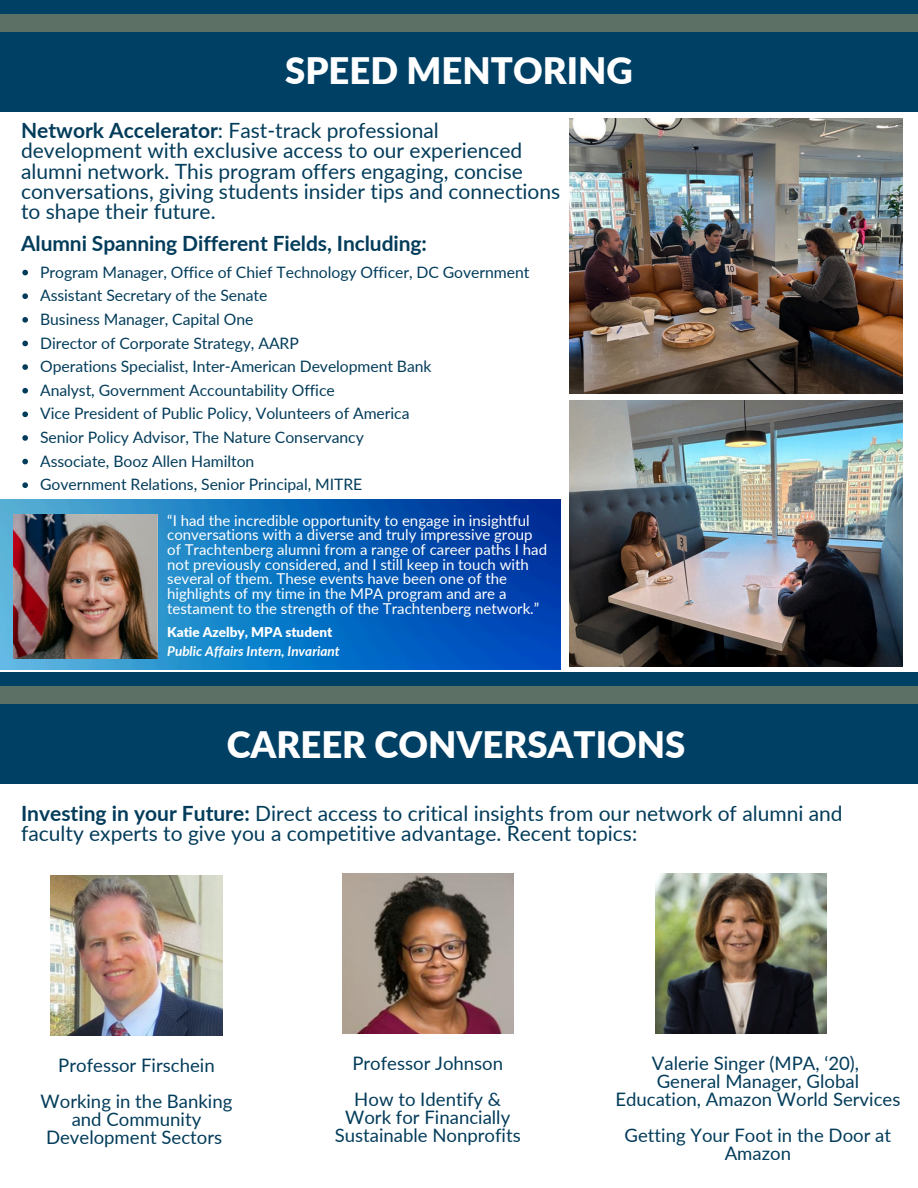
<style>
.page{position:relative;width:918px;height:1188px;background:#fff}
.page>*{position:absolute;margin:0;border:0;box-sizing:border-box;transform-origin:0 0}
.t1{font:900 36.45px "Lato";color:#fff}
.t2{font:21px/20.2px "Lato";color:#033c5a}
.t3{font:700 21px "Lato";letter-spacing:-.005em;color:#033c5a}
.t4{font:18.6px/18px "Lato";color:#033c5a;text-align:center}
.t5{font:15.75px "Lato";letter-spacing:-.005em;color:#033c5a}
.t6{font:15px/14.7px "Lato";color:#fff}
.t7{font:italic 700 13.5px "Lato";color:#fff}
.t8{font:900 13.5px "Lato";color:#fff}
.s1{font-weight:700}
</style>
<div class="page">
<div style="left:0;top:0;width:918px;height:111px;background:#004065"></div>
<div style="left:0;top:14px;width:918px;height:17px;background:#5d7066"></div>
<img style="left:0;top:500px;width:560px;height:170px">
<img style="left:13px;top:515px;width:145px;height:144px">
<div style="left:0;top:672px;width:918px;height:112px;background:#004065"></div>
<div style="left:0;top:687px;width:918px;height:17px;background:#5d7066"></div>
<img style="left:51px;top:876px;width:171px;height:160px">
<img style="left:342px;top:873px;width:171px;height:160px">
<img style="left:655px;top:873px;width:171px;height:160px">
<img style="left:570px;top:118px;width:333px;height:276px">
<img style="left:570px;top:400px;width:333px;height:267px">
<svg style="left:22px;top:270px;width:6px;height:5px"></svg>
<svg style="left:22px;top:293px;width:6px;height:6px"></svg>
<svg style="left:22px;top:317px;width:6px;height:6px"></svg>
<svg style="left:22px;top:341px;width:6px;height:5px"></svg>
<svg style="left:22px;top:364px;width:6px;height:6px"></svg>
<svg style="left:22px;top:388px;width:6px;height:6px"></svg>
<svg style="left:22px;top:412px;width:6px;height:5px"></svg>
<svg style="left:22px;top:435px;width:6px;height:6px"></svg>
<svg style="left:22px;top:459px;width:6px;height:5px"></svg>
<svg style="left:22px;top:482px;width:6px;height:6px"></svg>
<p class="t1" style="left:285px;top:48px;width:349px">SPEED MENTORING</p>
<p class="t2" style="left:21px;top:120px;width:541px"><span class="s1">Network Accelerator</span>: Fast-track professional development with exclusive access to our experienced alumni network. This program offers engaging, concise conversations, giving students insider tips and connections to shape their future.</p>
<p class="t3" style="left:21px;top:230px;width:407px">Alumni Spanning Different Fields, Including:</p>
<p class="t5" style="left:40px;top:262px;width:491px">Program Manager, Office of Chief Technology Officer, DC Government</p>
<p class="t5" style="left:40px;top:286px;width:229px">Assistant Secretary of the Senate</p>
<p class="t5" style="left:40px;top:309px;width:215px">Business Manager, Capital One</p>
<p class="t5" style="left:40px;top:333px;width:260px">Director of Corporate Strategy, AARP</p>
<p class="t5" style="left:40px;top:357px;width:393px">Operations Specialist, Inter-American Development Bank</p>
<p class="t5" style="left:40px;top:380px;width:296px">Analyst, Government Accountability Office</p>
<p class="t5" style="left:40px;top:404px;width:371px">Vice President of Public Policy, Volunteers of America</p>
<p class="t5" style="left:40px;top:427px;width:325px">Senior Policy Advisor, The Nature Conservancy</p>
<h5 class="t5" style="left:40px;top:451px;width:216px">Associate, Booz Allen Hamilton</h5>
<p class="t5" style="left:40px;top:475px;width:324px">Government Relations, Senior Principal, MITRE</p>
<h1 class="t6" style="left:167px;top:513px;width:381px">“I had the incredible opportunity to engage in insightful conversations with a diverse and truly impressive group of Trachtenberg alumni from a range of career paths I had not previously considered, and I still keep in touch with several of them. These events have been one of the highlights of my time in the MPA program and are a testament to the strength of the Trachtenberg network.”</h1>
<p class="t8" style="left:167px;top:624px;width:167px">Katie Azelby, MPA student</p>
<p class="t7" style="left:167px;top:642px;width:174px">Public Affairs Intern, Invariant</p>
<p class="t1" style="left:227px;top:722px;width:460px">CAREER CONVERSATIONS</p>
<p class="t2" style="left:21px;top:802px;width:823px"><span class="s1">Investing in your Future:</span> Direct access to critical insights from our network of alumni and faculty experts to give you a competitive advantage. Recent topics:</p>
<p class="t4" style="left:58px;top:1056px;width:158px">Professor Firschein</p>
<p class="t4" style="left:41px;top:1092px;width:193px">Working in the Banking and Community<br>Development Sectors</p>
<p class="t4" style="left:352px;top:1054px;width:152px">Professor Johnson</p>
<h4 class="t4" style="left:335px;top:1090px;width:188px">How to Identify &amp;<br>Work for Financially<br>Sustainable Nonprofits</h4>
<p class="t4" style="left:615px;top:1054px;width:286px">Valerie Singer (MPA, ‘20),<br>General Manager, Global<br>Education, Amazon World Services</p>
<h4 class="t4" style="left:625px;top:1126px;width:268px">Getting Your Foot in the Door at<br>Amazon</h4>
</div>
